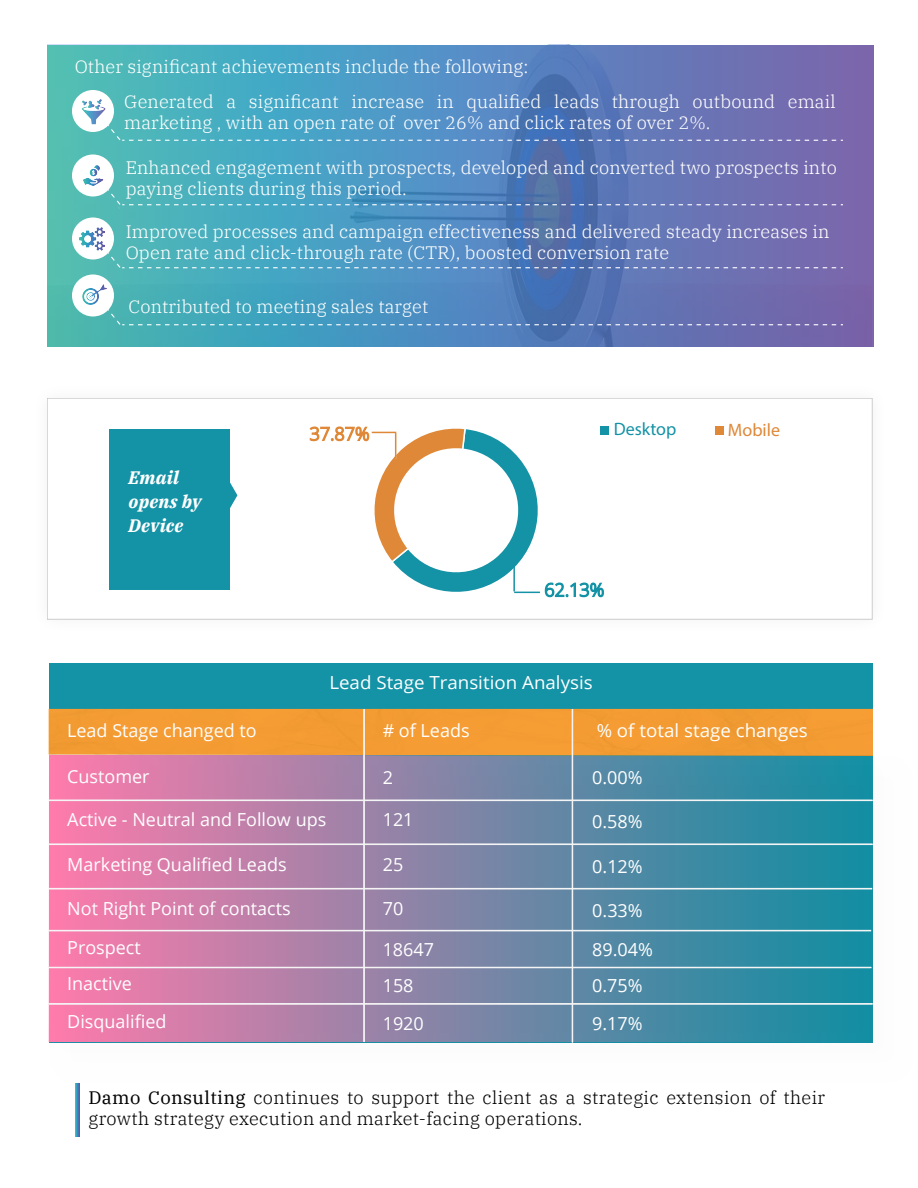
<style>
.page{position:relative;width:918px;height:1188px;background:#fff}
.page>*{position:absolute;margin:0;border:0;box-sizing:border-box;transform-origin:0 0}
.t1{font:300 18px/21px "IBM Plex Serif";letter-spacing:.01em;color:#fff}
.t2{font:18px "Open Sans";color:#fff}
.t3{font:300 18px/21px "IBM Plex Serif";letter-spacing:.02em;color:#000}
.t4{font:18px "Open Sans";color:#fff;scale:1.04 1}
.t5{font:italic 700 18px/24px "IBM Plex Serif";letter-spacing:.01em;color:#fff}
.t6{font:18px "Myriad Pro";color:#1492a6}
.t7{font:18px "Myriad Pro";color:#df8837}
.s1{font-weight:400}
</style>
<div class="page">
<svg style="left:48px;top:45px;width:825px;height:301px;background:#588db8"></svg>
<div style="left:47px;top:398px;width:825px;height:221px;border:1px solid #ccc"></div>
<div style="left:600px;top:426px;width:8px;height:8px;background:#1492a6"></div>
<div style="left:715px;top:426px;width:8px;height:8px;background:#df8837"></div>
<div style="left:49px;top:663px;width:824px;height:379px;background:#1492a6"></div>
<div style="left:49px;top:709px;width:824px;height:25px;background:#f49c33"></div>
<div style="left:48px;top:734px;width:825px;height:8px;background:#f49c33"></div>
<img style="left:48px;top:742px;width:825px;height:301px">
<svg style="left:48px;top:754px;width:824px;height:288px;background:#8486a6"></svg>
<hr style="left:363px;top:709px;width:2px;height:333px;background:#f4f4f4">
<hr style="left:572px;top:709px;width:1px;height:333px;background:#f4f4f4">
<hr style="left:49px;top:800px;width:824px;height:1px;background:#f4f4f4">
<hr style="left:49px;top:844px;width:824px;height:1px;background:#f4f4f4">
<hr style="left:49px;top:888px;width:823px;height:1px;background:#f4f4f4">
<hr style="left:49px;top:930px;width:822px;height:1px;background:#f4f4f4">
<hr style="left:49px;top:967px;width:822px;height:1px;background:#f4f4f4">
<hr style="left:49px;top:1003px;width:824px;height:2px;background:#f4f4f4">
<svg style="left:309px;top:426px;width:296px;height:172px"></svg>
<div style="left:110px;top:429px;width:120px;height:161px;background:#1492a6"></div>
<svg style="left:230px;top:482px;width:7px;height:26px"></svg>
<svg style="left:75px;top:1083px;width:5px;height:54px"></svg>
<div style="left:72px;top:90px;width:42px;height:42px;background:#fff;border-radius:50%"></div>
<div style="left:72px;top:154px;width:42px;height:42px;background:#fff;border-radius:50%"></div>
<svg style="left:82px;top:99px;width:761px;height:42px;background:#5c90be"></svg>
<svg style="left:83px;top:165px;width:760px;height:44px;background:#5b8fbc"></svg>
<div style="left:72px;top:217px;width:42px;height:42px;background:#fff;border-radius:50%"></div>
<div style="left:72px;top:274px;width:42px;height:42px;background:#fff;border-radius:50%"></div>
<svg style="left:79px;top:227px;width:764px;height:42px;background:#5d8fbc"></svg>
<svg style="left:82px;top:284px;width:761px;height:42px;background:#598cb9"></svg>
<p class="t1" style="left:75px;top:55px;width:455px">Other significant achievements include the following:</p>
<p class="t1" style="left:124px;top:90px;width:713px">Generated a significant increase in qualified leads through outbound email marketing , with an open rate of over 26% and click rates of over 2%.</p>
<p class="t1" style="left:126px;top:158px;width:713px">Enhanced engagement with prospects, developed and converted two prospects into paying clients during this period.</p>
<p class="t1" style="left:126px;top:223px;width:705px">Improved processes and campaign effectiveness and delivered steady increases in<br>Open rate and click-through rate (CTR), boosted conversion rate</p>
<p class="t1" style="left:129px;top:298px;width:301px">Contributed to meeting sales target</p>
<p class="t5" style="left:129px;top:467px;width:74px">Email opens by<br>Device</p>
<p class="t6" style="left:614px;top:423px;width:64px">Desktop</p>
<p class="t7" style="left:728px;top:423px;width:54px">Mobile</p>
<p class="t4" style="left:329px;top:676px;width:255px">Lead Stage Transition Analysis</p>
<p class="t2" style="left:67px;top:723px;width:191px">Lead Stage changed to</p>
<p class="t2" style="left:383px;top:723px;width:89px"># of Leads</p>
<p class="t4" style="left:597px;top:723px;width:205px">% of total stage changes</p>
<p class="t2" style="left:383px;top:771px;width:12px">2</p>
<p class="t2" style="left:592px;top:771px;width:52px">0.00%</p>
<p class="t2" style="left:67px;top:769px;width:84px">Customer</p>
<p class="t2" style="left:67px;top:812px;width:261px">Active - Neutral and Follow ups</p>
<p class="t2" style="left:383px;top:812px;width:32px">121</p>
<p class="t2" style="left:592px;top:814px;width:52px">0.58%</p>
<p class="t2" style="left:67px;top:852px;width:221px">Marketing Qualified Leads</p>
<p class="t2" style="left:383px;top:858px;width:22px">25</p>
<p class="t2" style="left:592px;top:859px;width:52px">0.12%</p>
<p class="t2" style="left:67px;top:901px;width:225px">Not Right Point of contacts</p>
<p class="t2" style="left:383px;top:902px;width:22px">70</p>
<p class="t2" style="left:592px;top:903px;width:52px">0.33%</p>
<p class="t2" style="left:67px;top:941px;width:75px">Prospect</p>
<p class="t2" style="left:383px;top:942px;width:53px">18647</p>
<p class="t2" style="left:592px;top:942px;width:62px">89.04%</p>
<p class="t2" style="left:67px;top:976px;width:66px">Inactive</p>
<p class="t2" style="left:383px;top:978px;width:32px">158</p>
<p class="t2" style="left:592px;top:978px;width:52px">0.75%</p>
<p class="t2" style="left:67px;top:1010px;width:101px">Disqualified</p>
<p class="t2" style="left:383px;top:1017px;width:43px">1920</p>
<p class="t2" style="left:592px;top:1017px;width:52px">9.17%</p>
<p class="t3" style="left:88px;top:1089px;width:738px"><span class="s1">Damo Consulting</span> continues to support the client as a strategic extension of their growth strategy execution and market-facing operations.</p>
</div>
